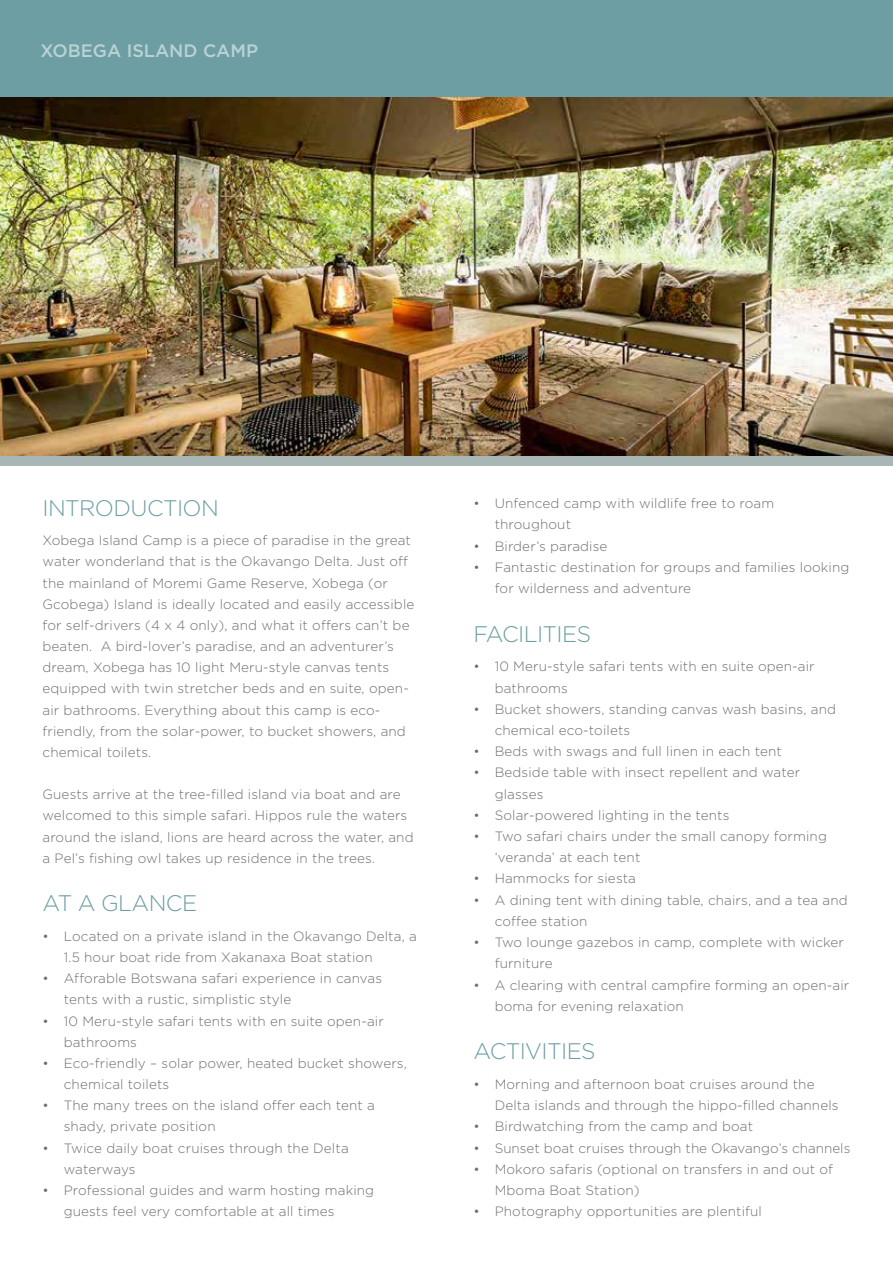
<style>
.page{position:relative;width:893px;height:1263px;background:#fff}
.page>*{position:absolute;margin:0;border:0;box-sizing:border-box;transform-origin:0 0}
.t1{font:300 22.5px "Gotham";letter-spacing:-.025em;color:#6c9ea3}
.t2{font:500 18px "Gotham";color:#bbd2d5}
.t3{font:300 13.5px/21.1px "Gotham";letter-spacing:.01em;color:#6d6e71}
</style>
<div class="page">
<img style="left:0;top:96px;width:893px;height:360px">
<div style="left:0;top:456px;width:893px;height:9px;background:#a9b6b6"></div>
<div style="left:0;top:0;width:893px;height:96px;background:#6c9ea3"></div>
<h2 class="t2" style="left:40px;top:39px;width:219px">XOBEGA ISLAND CAMP</h2>
<h1 class="t1" style="left:43px;top:494px;width:178px">INTRODUCTION</h1>
<p class="t3" style="left:43px;top:530px;width:373px">Xobega Island Camp is a piece of paradise in the great water wonderland that is the Okavango Delta. Just off the mainland of Moremi Game Reserve, Xobega (or Gcobega) Island is ideally located and easily accessible for self-drivers (4 x 4 only), and what it offers can’t be beaten. A bird-lover’s paradise, and an adventurer’s dream, Xobega has 10 light Meru-style canvas tents equipped with twin stretcher beds and en suite, open&shy;air bathrooms. Everything about this camp is eco&shy;friendly, from the solar-power, to bucket showers, and chemical toilets.</p>
<p class="t3" style="left:43px;top:784px;width:373px">Guests arrive at the tree-filled island via boat and are welcomed to this simple safari. Hippos rule the waters around the island, lions are heard across the water, and a Pel’s fishing owl takes up residence in the trees.</p>
<h1 class="t1" style="left:43px;top:890px;width:156px">AT A GLANCE</h1>
<p class="t3" style="left:64px;top:925px;width:355px;text-indent:-21px">• Located on a private island in the Okavango Delta, a<br>1.5 hour boat ride from Xakanaxa Boat station</p>
<p class="t3" style="left:64px;top:968px;width:320px;text-indent:-21px">• Afforable Botswana safari experience in canvas tents with a rustic, simplistic style</p>
<p class="t3" style="left:64px;top:1010px;width:321px;text-indent:-21px">• 10 Meru-style safari tents with en suite open-air bathrooms</p>
<p class="t3" style="left:64px;top:1052px;width:345px;text-indent:-21px">• Eco-friendly – solar power, heated bucket showers, chemical toilets</p>
<p class="t3" style="left:64px;top:1095px;width:313px;text-indent:-21px">• The many trees on the island offer each tent a shady, private position</p>
<p class="t3" style="left:64px;top:1137px;width:286px;text-indent:-21px">• Twice daily boat cruises through the Delta waterways</p>
<p class="t3" style="left:64px;top:1179px;width:312px;text-indent:-21px">• Professional guides and warm hosting making guests feel very comfortable at all times</p>
<p class="t3" style="left:495px;top:493px;width:281px;text-indent:-21px">• Unfenced camp with wildlife free to roam throughout</p>
<p class="t3" style="left:473px;top:535px;width:136px">• Birder’s paradise</p>
<p class="t3" style="left:495px;top:556px;width:356px;text-indent:-21px">• Fantastic destination for groups and families looking for wilderness and adventure</p>
<h1 class="t1" style="left:473px;top:620px;width:119px">FACILITIES</h1>
<p class="t3" style="left:495px;top:656px;width:321px;text-indent:-21px">• 10 Meru-style safari tents with en suite open-air bathrooms</p>
<p class="t3" style="left:495px;top:698px;width:343px;text-indent:-21px">• Bucket showers, standing canvas wash basins, and chemical eco-toilets</p>
<p class="t3" style="left:473px;top:741px;width:310px">• Beds with swags and full linen in each tent</p>
<p class="t3" style="left:495px;top:762px;width:307px;text-indent:-21px">• Bedside table with insect repellent and water glasses</p>
<p class="t3" style="left:473px;top:804px;width:258px">• Solar-powered lighting in the tents</p>
<p class="t3" style="left:495px;top:825px;width:334px;text-indent:-21px">• Two safari chairs under the small canopy forming ‘veranda’ at each tent</p>
<p class="t3" style="left:473px;top:868px;width:164px">• Hammocks for siesta</p>
<p class="t3" style="left:495px;top:889px;width:354px;text-indent:-21px">• A dining tent with dining table, chairs, and a tea and coffee station</p>
<p class="t3" style="left:495px;top:932px;width:351px;text-indent:-21px">• Two lounge gazebos in camp, complete with wicker furniture</p>
<p class="t3" style="left:495px;top:974px;width:356px;text-indent:-21px">• A clearing with central campfire forming an open-air boma for evening relaxation</p>
<h1 class="t1" style="left:473px;top:1037px;width:124px">ACTIVITIES</h1>
<p class="t3" style="left:495px;top:1073px;width:345px;text-indent:-21px">• Morning and afternoon boat cruises around the<br>Delta islands and through the hippo-filled channels</p>
<p class="t3" style="left:473px;top:1116px;width:281px">• Birdwatching from the camp and boat</p>
<p class="t3" style="left:473px;top:1137px;width:378px">• Sunset boat cruises through the Okavango’s channels</p>
<p class="t3" style="left:495px;top:1158px;width:340px;text-indent:-21px">• Mokoro safaris (optional on transfers in and out of<br>Mboma Boat Station)</p>
<p class="t3" style="left:473px;top:1201px;width:290px">• Photography opportunities are plentiful</p>
</div>
